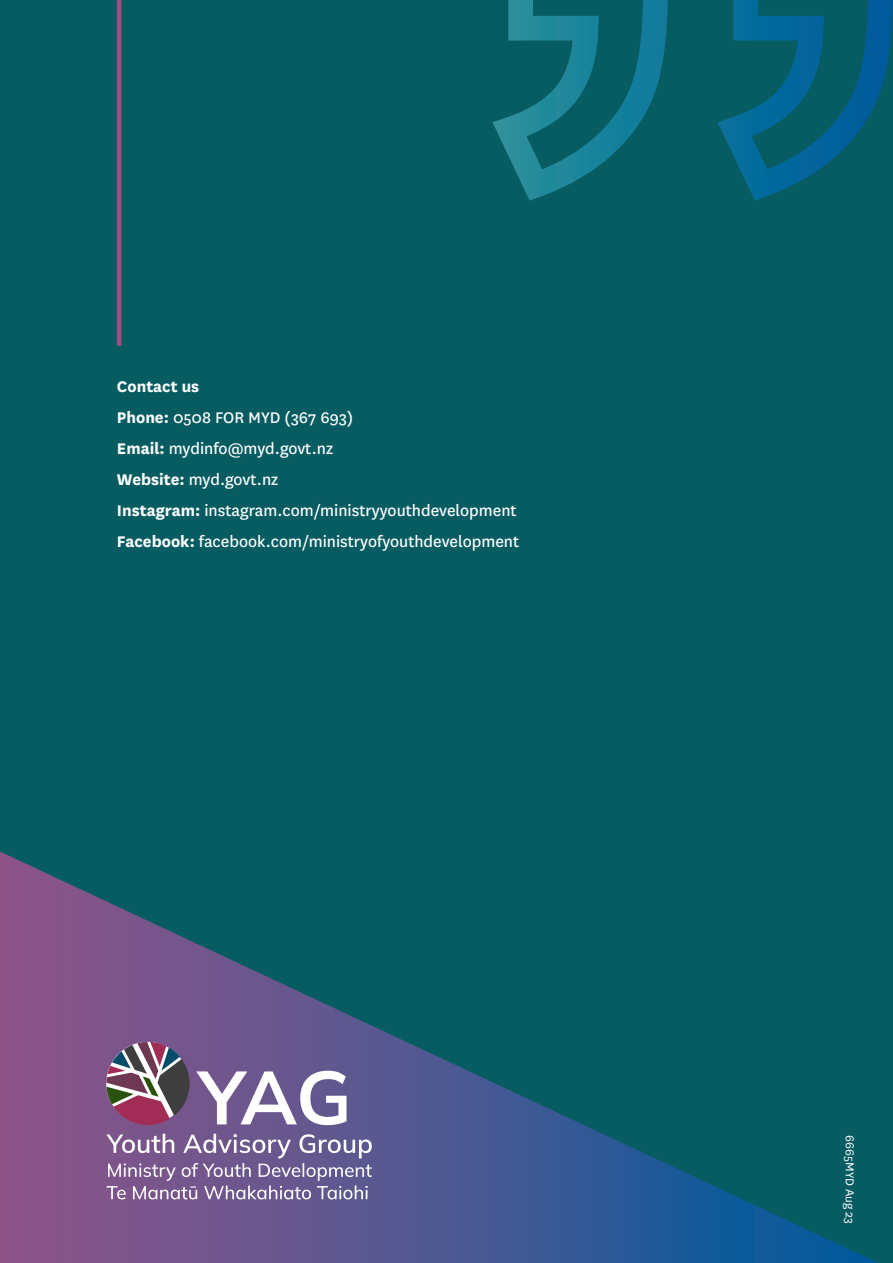
<style>
.page{position:relative;width:893px;height:1263px;background:#075c62}
.page>*{position:absolute;margin:0;border:0;box-sizing:border-box;transform-origin:0 0}
.Body{font:18px "National";color:#fff}
.Body-2{font:700 18px "National";color:#fff}
.Body-3{font:13.5px "National";color:#fff}
.s1{font-weight:700}
</style>
<div class="page">
<svg style="left:0;top:851px;width:878px;height:412px"></svg>
<hr style="left:117px;top:0;width:4px;height:346px;background:#9e4e84">
<svg style="left:492px;top:0;width:401px;height:201px"></svg>
<svg style="left:196px;top:1071px;width:150px;height:54px;background:#a397b9"></svg>
<svg style="left:106px;top:1042px;width:84px;height:83px;background:#846579"></svg>
<svg style="left:106px;top:1134px;width:266px;height:65px;background:#8977a3"></svg>
<p class="Body-2" style="left:117px;top:374px;width:84px">Contact us</p>
<p class="Body" style="left:117px;top:405px;width:238px"><span class="s1">Phone:</span> 0508 FOR MYD (367 693)</p>
<p class="Body" style="left:117px;top:436px;width:218px"><span class="s1">Email:</span> mydinfo@myd.govt.nz</p>
<p class="Body" style="left:117px;top:467px;width:163px"><span class="s1">Website:</span> myd.govt.nz</p>
<p class="Body" style="left:117px;top:498px;width:401px"><span class="s1">Instagram:</span> instagram.com/ministryyouthdevelopment</p>
<p class="Body" style="left:117px;top:529px;width:404px"><span class="s1">Facebook:</span> facebook.com/ministryofyouthdevelopment</p>
<p class="Body-3" style="left:859px;top:1135px;width:90px;rotate:90deg">6665MYD Aug 23</p>
</div>
